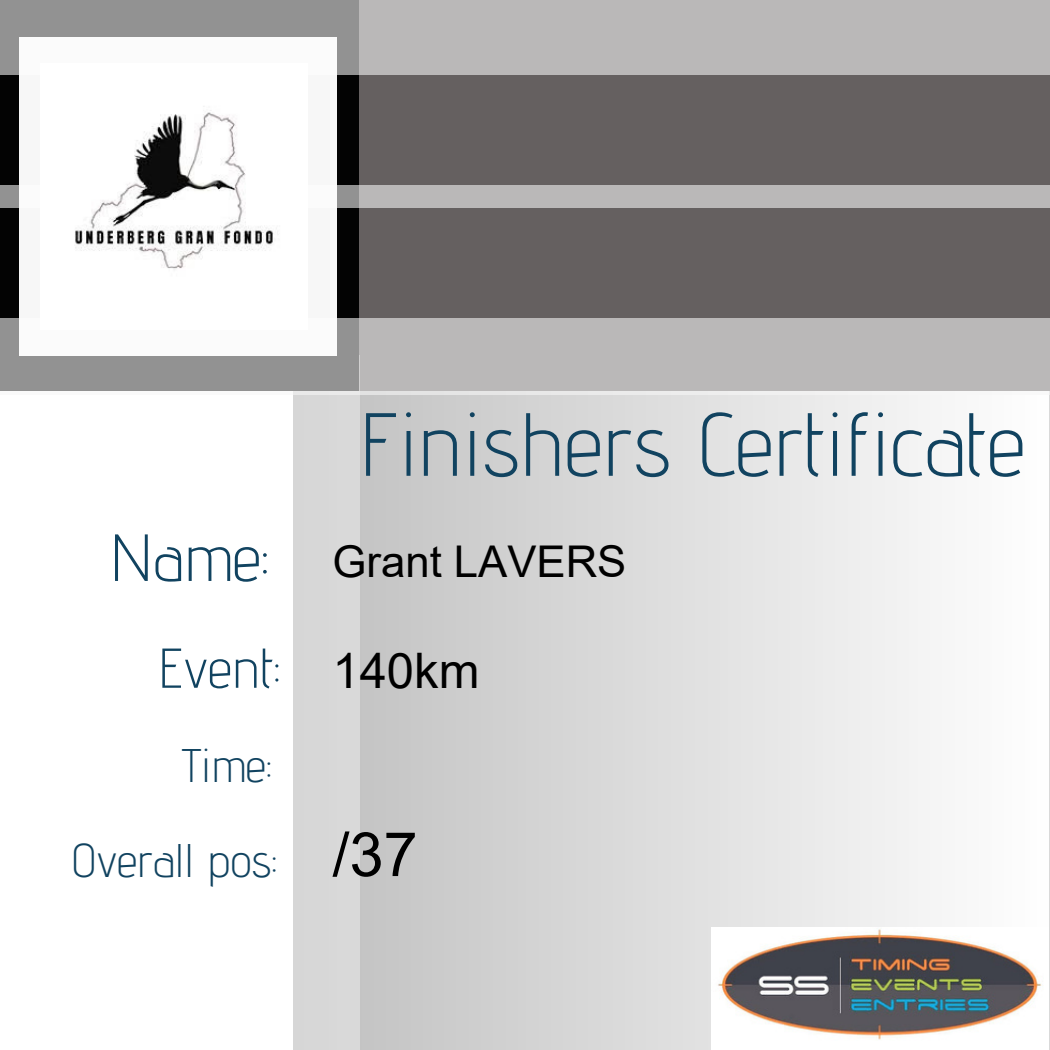
<style>
.page{position:relative;width:1050px;height:1050px;background:#fff}
.page>*{position:absolute;margin:0;border:0;box-sizing:border-box;transform-origin:0 0}
.t1{font:300 89.42px "Advent Pro";color:#114360}
.t2{font:300 66.5px "Advent Pro";color:#114360}
.t3{font:61.25px "Arial";color:#000}
.t4{font:300 56px "Advent Pro";color:#114360}
.t5{font:49px "Arial";color:#000}
.t6{font:300 47.07px "Advent Pro";color:#114360}
.t7{font:43.75px "Arial";color:#000}
</style>
<div class="page">
<svg style="left:360px;top:395px;width:570px;height:655px;background:#dbdbdb"></svg>
<div style="left:0;top:0;width:1050px;height:391px;background:#656060"></div>
<div style="left:293px;top:356px;width:67px;height:694px;background:#d7d7d7"></div>
<div style="left:0;top:0;width:359px;height:390px;background:#000"></div>
<svg style="left:0;top:318px;width:1050px;height:77px;background:#b5b3b3"></svg>
<img style="left:712px;top:927px;width:330px;height:123px">
<div style="left:0;top:185px;width:1050px;height:22px;background:#bab8b8"></div>
<svg style="left:0;top:0;width:1050px;height:75px;background:#b1afaf"></svg>
<div style="left:19px;top:37px;width:318px;height:319px;background:#fff"></div>
<img style="left:75px;top:106px;width:203px;height:164px">
<h1 class="t2" style="left:110px;top:517px;width:160px">Name:</h1>
<h2 class="t4" style="left:158px;top:634px;width:123px">Event:</h2>
<h3 class="t6" style="left:182px;top:737px;width:91px">Time:</h3>
<p class="t6" style="left:71px;top:831px;width:207px">Overall pos:</p>
<p class="t1" style="left:359px;top:390px;width:668px">Finishers Certificate</p>
<p class="t7" style="left:332px;top:537px;width:295px">Grant LAVERS</p>
<p class="t5" style="left:332px;top:644px;width:149px">140km</p>
<p class="t3" style="left:332px;top:821px;width:87px">/37</p>
</div>
